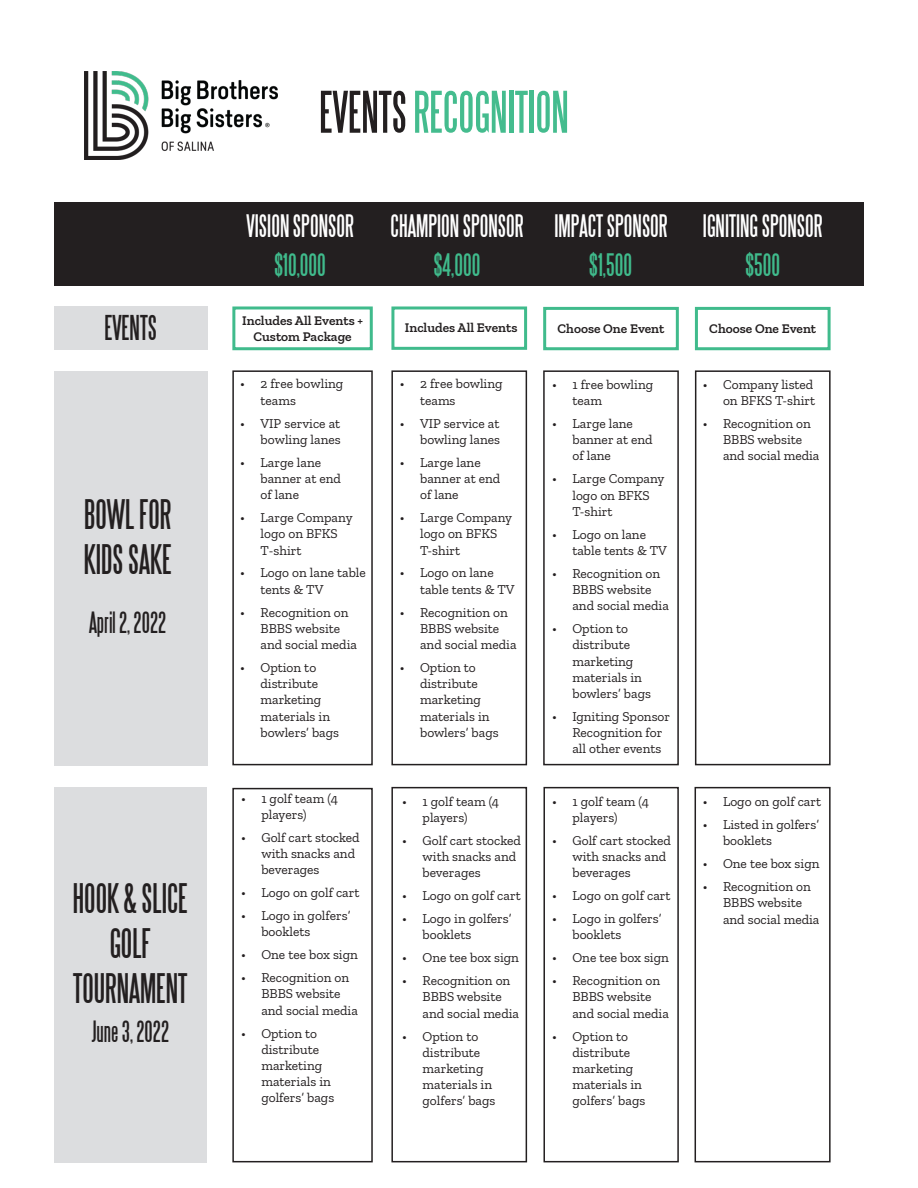
<style>
.page{position:relative;width:918px;height:1188px;background:#fff}
.page>*{position:absolute;margin:0;border:0;box-sizing:border-box;transform-origin:0 0}
.t1{font:52.5px "Steelfish";color:#44bc8e}
.t2{font:37.5px/45px "Steelfish";color:#231f20}
.t3{font:31.5px "Steelfish";color:#231f20}
.t4{font:28.5px "Steelfish";color:#fff}
.t5{font:28.5px "Steelfish";color:#40bb8c}
.t6{font:27px "Steelfish";color:#231f20}
.t7{font:13.5px/16.2px "Zilla Slab";color:#231f20}
.t8{font:600 13.5px/16.2px "Zilla Slab";color:#231f20;text-align:center}
.s1{color:#231f20}
</style>
<div class="page">
<div style="left:54px;top:307px;width:153px;height:43px;background:#dcdddf"></div>
<div style="left:54px;top:787px;width:153px;height:375px;background:#dcdddf"></div>
<svg style="left:232px;top:370px;width:141px;height:396px"></svg>
<svg style="left:232px;top:787px;width:141px;height:376px"></svg>
<svg style="left:391px;top:370px;width:137px;height:396px"></svg>
<svg style="left:391px;top:786px;width:137px;height:377px"></svg>
<svg style="left:543px;top:370px;width:136px;height:396px"></svg>
<svg style="left:543px;top:786px;width:136px;height:377px"></svg>
<svg style="left:694px;top:370px;width:137px;height:396px"></svg>
<svg style="left:694px;top:786px;width:137px;height:377px"></svg>
<svg style="left:232px;top:306px;width:141px;height:45px"></svg>
<svg style="left:391px;top:306px;width:137px;height:44px"></svg>
<svg style="left:543px;top:306px;width:136px;height:45px"></svg>
<svg style="left:694px;top:306px;width:137px;height:45px"></svg>
<img style="left:85px;top:72px;width:192px;height:88px">
<div style="left:54px;top:202px;width:809px;height:84px;background:#231f20"></div>
<div style="left:54px;top:371px;width:153px;height:394px;background:#dcdddf"></div>
<p class="t1" style="left:319px;top:84px;width:251px"><span class="s1">EVENTS</span> RECOGNITION</p>
<p class="t4" style="left:247px;top:211px;width:109px">VISION SPONSOR</p>
<p class="t4" style="left:391px;top:211px;width:135px">CHAMPION SPONSOR</p>
<p class="t4" style="left:554px;top:211px;width:115px">IMPACT SPONSOR</p>
<p class="t4" style="left:703px;top:211px;width:121px">IGNITING SPONSOR</p>
<p class="t5" style="left:274px;top:250px;width:53px">$10,000</p>
<p class="t5" style="left:434px;top:250px;width:48px">$4,000</p>
<p class="t5" style="left:589px;top:250px;width:44px">$1,500</p>
<p class="t5" style="left:745px;top:250px;width:36px">$500</p>
<p class="t3" style="left:104px;top:311px;width:54px">EVENTS</p>
<p class="t8" style="left:242px;top:312px;width:122px">Includes All Events +<br>Custom Package</p>
<p class="t7" style="left:261px;top:376px;width:84px;text-indent:-20px">• 2 free bowling teams</p>
<p class="t7" style="left:240px;top:415px;width:102px;text-align:right">• VIP service at bowling lanes</p>
<p class="t7" style="left:261px;top:454px;width:82px;text-indent:-20px">• Large lane banner at end of lane</p>
<p class="t7" style="left:261px;top:510px;width:94px;text-indent:-20px">• Large Company logo on BFKS<br>T-shirt</p>
<p class="t7" style="left:261px;top:565px;width:107px;text-indent:-20px">• Logo on lane table tents &amp; TV</p>
<p class="t7" style="left:261px;top:604px;width:98px;text-indent:-20px">• Recognition on<br>BBBS website and social media</p>
<p class="t7" style="left:261px;top:659px;width:80px;text-indent:-20px">• Option to distribute marketing materials in bowlers’ bags</p>
<p class="t2" style="left:84px;top:492px;width:90px">BOWL FOR<br>KIDS SAKE</p>
<p class="t6" style="left:89px;top:608px;width:79px">April 2, 2022</p>
<p class="t2" style="left:73px;top:876px;width:116px;text-align:center">HOOK &amp; SLICE<br>GOLF<br>TOURNAMENT</p>
<p class="t6" style="left:91px;top:1017px;width:79px">June 3, 2022</p>
<p class="t7" style="left:261px;top:790px;width:78px;text-indent:-20px">• 1 golf team (4 players)</p>
<p class="t7" style="left:261px;top:829px;width:100px;text-indent:-20px">• Golf cart stocked with snacks and beverages</p>
<p class="t7" style="left:241px;top:885px;width:120px">• Logo on golf cart</p>
<p class="t7" style="left:261px;top:908px;width:91px;text-indent:-20px">• Logo in golfers’ booklets</p>
<p class="t7" style="left:241px;top:947px;width:118px">• One tee box sign</p>
<p class="t7" style="left:261px;top:970px;width:98px;text-indent:-20px">• Recognition on<br>BBBS website and social media</p>
<p class="t7" style="left:261px;top:1025px;width:74px;text-indent:-20px">• Option to distribute marketing materials in golfers’ bags</p>
<p class="t8" style="left:405px;top:320px;width:114px">Includes All Events</p>
<p class="t8" style="left:558px;top:320px;width:108px">Choose One Event</p>
<p class="t8" style="left:709px;top:320px;width:108px">Choose One Event</p>
<p class="t7" style="left:420px;top:376px;width:84px;text-indent:-20px">• 2 free bowling teams</p>
<p class="t7" style="left:400px;top:415px;width:102px;text-align:right">• VIP service at bowling lanes</p>
<p class="t7" style="left:420px;top:454px;width:82px;text-indent:-20px">• Large lane banner at end of lane</p>
<p class="t7" style="left:420px;top:510px;width:93px;text-indent:-20px">• Large Company logo on BFKS<br>T-shirt</p>
<p class="t7" style="left:420px;top:565px;width:96px;text-indent:-20px">• Logo on lane table tents &amp; TV</p>
<p class="t7" style="left:420px;top:604px;width:98px;text-indent:-20px">• Recognition on<br>BBBS website and social media</p>
<p class="t7" style="left:420px;top:659px;width:80px;text-indent:-20px">• Option to distribute marketing materials in bowlers’ bags</p>
<p class="t7" style="left:423px;top:793px;width:78px;text-indent:-20px">• 1 golf team (4 players)</p>
<p class="t7" style="left:423px;top:832px;width:100px;text-indent:-20px">• Golf cart stocked with snacks and beverages</p>
<p class="t7" style="left:402px;top:888px;width:120px">• Logo on golf cart</p>
<p class="t7" style="left:423px;top:911px;width:91px;text-indent:-20px">• Logo in golfers’ booklets</p>
<p class="t7" style="left:402px;top:950px;width:118px">• One tee box sign</p>
<p class="t7" style="left:423px;top:973px;width:98px;text-indent:-20px">• Recognition on<br>BBBS website and social media</p>
<p class="t7" style="left:423px;top:1028px;width:74px;text-indent:-20px">• Option to distribute marketing materials in golfers’ bags</p>
<p class="t7" style="left:572px;top:376px;width:82px;text-indent:-20px">• 1 free bowling team</p>
<p class="t7" style="left:572px;top:416px;width:82px;text-indent:-20px">• Large lane banner at end of lane</p>
<p class="t7" style="left:572px;top:471px;width:93px;text-indent:-20px">• Large Company logo on BFKS<br>T-shirt</p>
<p class="t7" style="left:572px;top:526px;width:96px;text-indent:-20px">• Logo on lane table tents &amp; TV</p>
<p class="t7" style="left:572px;top:565px;width:98px;text-indent:-20px">• Recognition on<br>BBBS website and social media</p>
<p class="t7" style="left:572px;top:621px;width:80px;text-indent:-20px">• Option to distribute marketing materials in bowlers’ bags</p>
<p class="t7" style="left:572px;top:708px;width:99px;text-indent:-20px">• Igniting Sponsor<br>Recognition for all other events</p>
<p class="t7" style="left:572px;top:793px;width:78px;text-indent:-20px">• 1 golf team (4 players)</p>
<p class="t7" style="left:572px;top:832px;width:100px;text-indent:-20px">• Golf cart stocked with snacks and beverages</p>
<p class="t7" style="left:552px;top:888px;width:120px">• Logo on golf cart</p>
<p class="t7" style="left:572px;top:911px;width:91px;text-indent:-20px">• Logo in golfers’ booklets</p>
<p class="t7" style="left:552px;top:950px;width:118px">• One tee box sign</p>
<p class="t7" style="left:572px;top:973px;width:98px;text-indent:-20px">• Recognition on<br>BBBS website and social media</p>
<p class="t7" style="left:572px;top:1028px;width:74px;text-indent:-20px">• Option to distribute marketing materials in golfers’ bags</p>
<p class="t7" style="left:703px;top:376px;width:114px;text-align:right">• Company listed on BFKS T-shirt</p>
<p class="t7" style="left:723px;top:416px;width:98px;text-indent:-20px">• Recognition on<br>BBBS website and social media</p>
<p class="t7" style="left:703px;top:794px;width:120px">• Logo on golf cart</p>
<p class="t7" style="left:723px;top:817px;width:98px;text-indent:-20px">• Listed in golfers’ booklets</p>
<p class="t7" style="left:703px;top:856px;width:118px">• One tee box sign</p>
<p class="t7" style="left:723px;top:879px;width:98px;text-indent:-20px">• Recognition on<br>BBBS website and social media</p>
</div>
